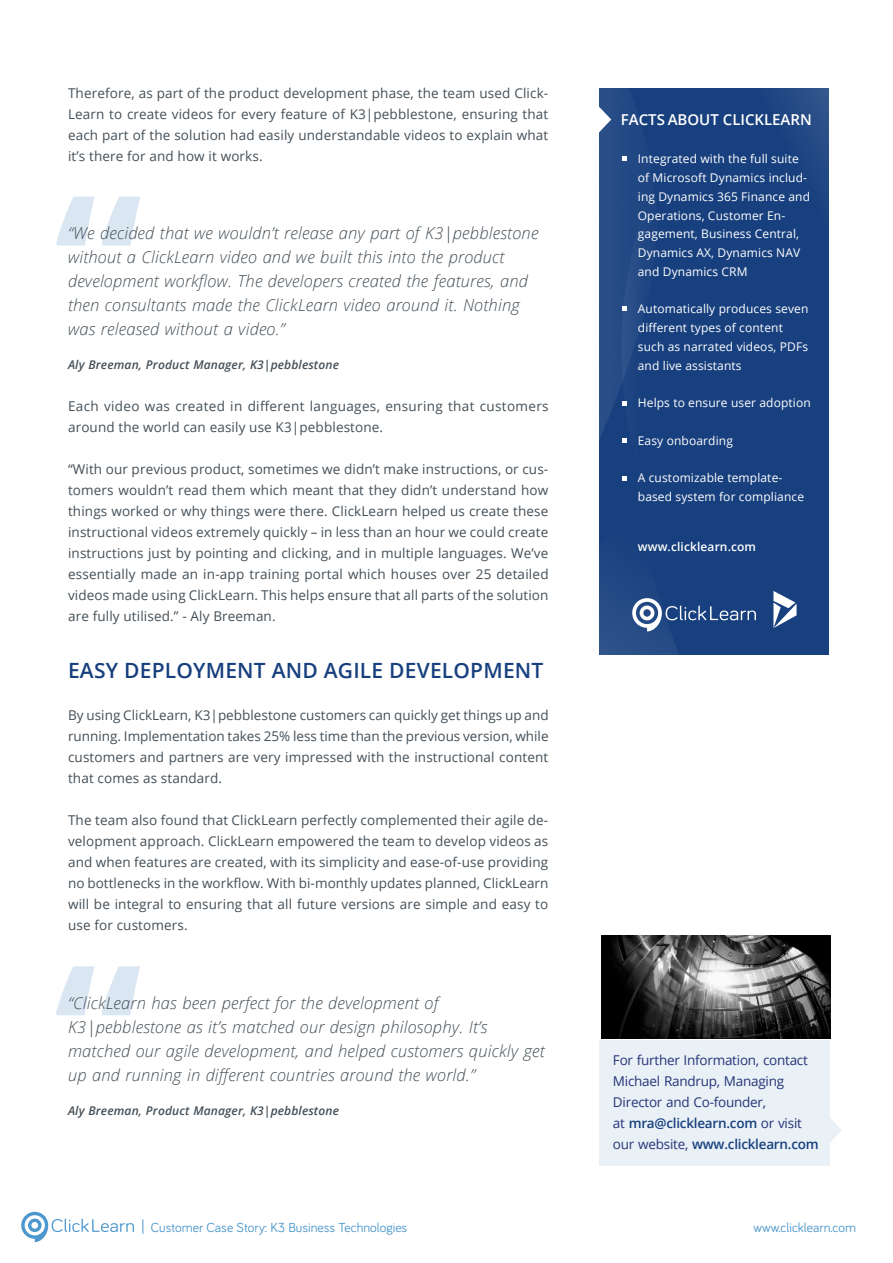
<style>
.page{position:relative;width:893px;height:1263px;background:#fff}
.page>*{position:absolute;margin:0;border:0;box-sizing:border-box;transform-origin:0 0}
.t1{font:600 21px "Open Sans";letter-spacing:.01em;color:#18407e}
.t2{font:italic 300 16.5px/24px "Open Sans";letter-spacing:.01em;color:#444f57}
.t3{font:600 15px "Open Sans";color:#fff}
.t4{font:13.5px/21px "Open Sans";letter-spacing:.01em;color:#444f57;text-align:justify}
.t5{font:13.5px/21px "Open Sans";letter-spacing:-.02em;color:#273477}
.t6{font:13.5px "Bariol";color:#4b97cb}
.t7{font:12px/18.8px "Open Sans";letter-spacing:.01em;color:#fff}
.t8{font:italic 600 12px "Open Sans";letter-spacing:.01em;color:#444f57}
.t9{font:600 12px "Open Sans";letter-spacing:.01em;color:#fff}
.s1{font-weight:600;color:#18407e}
</style>
<div class="page">
<svg style="left:21px;top:1212px;width:113px;height:30px"></svg>
<svg style="left:142px;top:1220px;width:1px;height:13px"></svg>
<svg style="left:56px;top:197px;width:84px;height:49px"></svg>
<svg style="left:56px;top:966px;width:84px;height:49px"></svg>
<div style="left:600px;top:1040px;width:230px;height:125px;background:#e9f1f7"></div>
<svg style="left:830px;top:1118px;width:12px;height:24px"></svg>
<img style="left:600px;top:89px;width:229px;height:566px">
<svg style="left:622px;top:157px;width:4px;height:4px"></svg>
<svg style="left:622px;top:307px;width:4px;height:4px"></svg>
<svg style="left:622px;top:401px;width:4px;height:5px"></svg>
<svg style="left:622px;top:438px;width:4px;height:5px"></svg>
<svg style="left:632px;top:598px;width:124px;height:33px;background:#456597"></svg>
<svg style="left:599px;top:101px;width:12px;height:37px"></svg>
<svg style="left:622px;top:477px;width:4px;height:4px"></svg>
<svg style="left:773px;top:591px;width:23px;height:37px"></svg>
<img style="left:602px;top:935px;width:228px;height:104px">
<p class="t4" style="left:68px;top:82px;width:482px">Therefore, as part of the product development phase, the team used Click-Learn to create videos for every feature of K3|pebblestone, ensuring that each part of the solution had easily understandable videos to explain what it’s there for and how it works.</p>
<p class="t2" style="left:68px;top:221px;width:472px">“We decided that we wouldn’t release any part of K3|pebblestone without a ClickLearn video and we built this into the product development workflow. The developers created the features, and then consultants made the ClickLearn video around it. Nothing was released without a video.”</p>
<p class="t8" style="left:68px;top:356px;width:272px">Aly Breeman, Product Manager, K3|pebblestone</p>
<p class="t4" style="left:68px;top:395px;width:482px">Each video was created in different languages, ensuring that customers around the world can easily use K3|pebblestone.</p>
<p class="t4" style="left:68px;top:458px;width:482px">“With our previous product, sometimes we didn’t make instructions, or cus&shy;tomers wouldn’t read them which meant that they didn’t understand how things worked or why things were there. ClickLearn helped us create these instructional videos extremely quickly – in less than an hour we could create instructions just by pointing and clicking, and in multiple languages. We’ve essentially made an in-app training portal which houses over 25 detailed videos made using ClickLearn. This helps ensure that all parts of the solution are fully utilised.” - Aly Breeman.</p>
<h1 class="t1" style="left:68px;top:656px;width:477px">EASY DEPLOYMENT AND AGILE DEVELOPMENT</h1>
<p class="t4" style="left:68px;top:704px;width:482px">By using ClickLearn, K3|pebblestone customers can quickly get things up and running. Implementation takes 25% less time than the previous version, while customers and partners are very impressed with the instructional content that comes as standard.</p>
<p class="t4" style="left:68px;top:809px;width:482px">The team also found that ClickLearn perfectly complemented their agile de&shy;velopment approach. ClickLearn empowered the team to develop videos as and when features are created, with its simplicity and ease-of-use providing no bottlenecks in the workflow. With bi-monthly updates planned, ClickLearn will be integral to ensuring that all future versions are simple and easy to use for customers.</p>
<p class="t2" style="left:68px;top:990px;width:478px">“ClickLearn has been perfect for the development of K3|pebblestone as it’s matched our design philosophy. It’s matched our agile development, and helped customers quickly get up and running in different countries around the world.”</p>
<p class="t8" style="left:68px;top:1102px;width:272px">Aly Breeman, Product Manager, K3|pebblestone</p>
<p class="t3" style="left:621px;top:109px;width:193px">FACTS ABOUT CLICKLEARN</p>
<p class="t7" style="left:638px;top:149px;width:174px">Integrated with the full suite of Microsoft Dynamics includ&shy;ing Dynamics 365 Finance and<br>Operations, Customer En&shy;gagement, Business Central,<br>Dynamics AX, Dynamics NAV and Dynamics CRM</p>
<p class="t7" style="left:638px;top:299px;width:172px">Automatically produces seven different types of content such as narrated videos, PDFs and live assistants</p>
<p class="t7" style="left:638px;top:393px;width:174px">Helps to ensure user adoption</p>
<p class="t7" style="left:638px;top:430px;width:97px">Easy onboarding</p>
<p class="t7" style="left:638px;top:468px;width:168px">A customizable template&shy;based system for compliance</p>
<p class="t9" style="left:638px;top:538px;width:120px">www.clicklearn.com</p>
<p class="t5" style="left:613px;top:1049px;width:207px">For further Information, contact<br>Michael Randrup, Managing<br>Director and Co-founder,<br>at <span class="s1">mra@clicklearn.com</span> or visit our website, <span class="s1">www.clicklearn.com</span></p>
<p class="t6" style="left:151px;top:1218px;width:258px">Customer Case Story: K3 Business Technologies</p>
<p class="t6" style="left:753px;top:1218px;width:104px">www.clicklearn.com</p>
</div>
